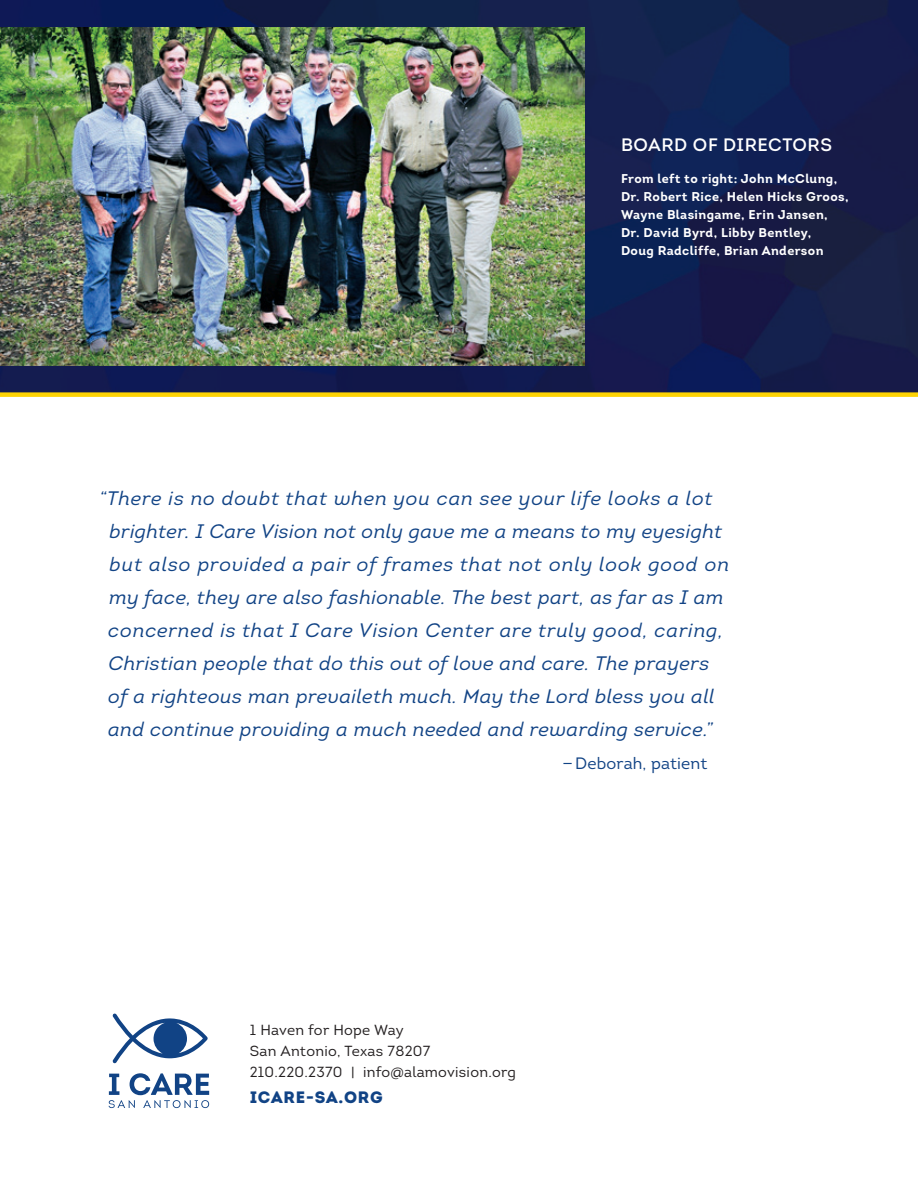
<style>
.page{position:relative;width:918px;height:1188px;background:#fff}
.page>*{position:absolute;margin:0;border:0;box-sizing:border-box;transform-origin:0 0}
.body_text{font:italic 19.5px/33px "Intro";letter-spacing:.025em;color:#114385}
.body_text-2{font:600 18px "Intro";letter-spacing:.03em;color:#fff}
.body_text-3{font:16.5px "Intro";letter-spacing:.01em;color:#114385}
.body_text-4{font:900 16.5px "Intro";letter-spacing:.045em;color:#114385}
.body_text-5{font:14.7px/21px "Intro";letter-spacing:.02em;color:#231f20}
.body_text-6{font:700 12.75px/18px "Intro";letter-spacing:.03em;color:#fff}
</style>
<div class="page">
<svg style="left:0;top:0;width:918px;height:392px;fill:#151f4e"></svg>
<div style="left:0;top:392px;width:918px;height:5px;background:#fed304"></div>
<svg style="left:109px;top:1073px;width:100px;height:35px"></svg>
<svg style="left:112px;top:1014px;width:96px;height:49px"></svg>
<img style="left:0;top:27px;width:584px;height:338px">
<p class="body_text-2" style="left:621px;top:134px;width:213px">BOARD OF DIRECTORS</p>
<p class="body_text-6" style="left:621px;top:169px;width:229px">From left to right: John McClung,<br>Dr. Robert Rice, Helen Hicks Groos,<br>Wayne Blasingame, Erin Jansen,<br>Dr. David Byrd, Libby Bentley,<br>Doug Radcliffe, Brian Anderson</p>
<p class="body_text" style="left:108px;top:482px;width:623px;text-indent:-9px">“There is no doubt that when you can see your life looks a lot brighter. I Care Vision not only gave me a means to my eyesight but also provided a pair of frames that not only look good on my face, they are also fashionable. The best part, as far as I am concerned is that I Care Vision Center are truly good, caring, Christian people that do this out of love and care. The prayers of a righteous man prevaileth much. May the Lord bless you all and continue providing a much needed and rewarding service.”</p>
<p class="body_text-3" style="left:562px;top:754px;width:147px">—Deborah, patient</p>
<p class="body_text-5" style="left:250px;top:1020px;width:268px">1 Haven for Hope Way<br>San Antonio, Texas 78207<br>210.220.2370 | info@alamovision.org</p>
<p class="body_text-4" style="left:250px;top:1086px;width:135px">ICARE-SA.ORG</p>
</div>
